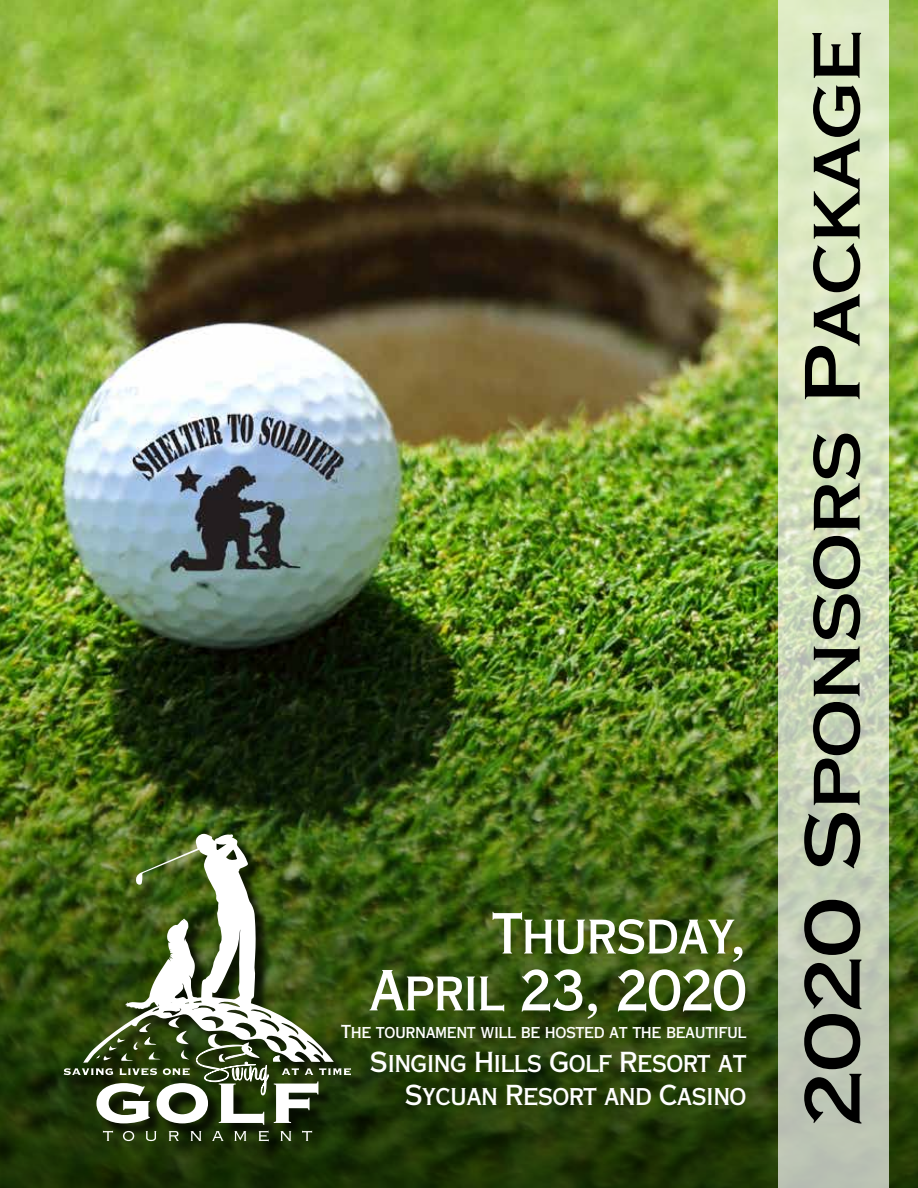
<style>
.page{position:relative;width:918px;height:1188px;background:#fff}
.page>*{position:absolute;margin:0;border:0;box-sizing:border-box;transform-origin:0 0}
.t1{font:75px "Copperplate Thirty AB";letter-spacing:-.025em;color:#000;scale:1.3 1}
.t2{font:55.5px/56.8px "Copperplate Thirty AB";letter-spacing:-.025em;color:#fff;text-align:right}
.t3{font:27.75px/33.3px "Copperplate Thirty AB";letter-spacing:-.025em;color:#fff;text-align:right}
.t4{font:18px "Copperplate Thirty AB";letter-spacing:-.025em;color:#fff}
</style>
<div class="page">
<img style="left:0;top:0;width:918px;height:598px">
<img style="left:0;top:598px;width:918px;height:590px">
<div style="left:66px;top:836px;width:300px;height:321px;background:#000;opacity:.75"></div>
<svg style="left:83px;top:834px;width:251px;height:85px;background:#5b7435"></svg>
<svg style="left:64px;top:919px;width:287px;height:206px"></svg>
<svg style="left:103px;top:1131px;width:10px;height:10px"></svg>
<svg style="left:123px;top:1131px;width:11px;height:10px"></svg>
<svg style="left:146px;top:1131px;width:10px;height:10px"></svg>
<svg style="left:169px;top:1131px;width:10px;height:10px"></svg>
<svg style="left:191px;top:1131px;width:10px;height:10px"></svg>
<svg style="left:212px;top:1131px;width:12px;height:10px"></svg>
<svg style="left:234px;top:1131px;width:12px;height:10px"></svg>
<svg style="left:259px;top:1131px;width:10px;height:11px"></svg>
<svg style="left:280px;top:1131px;width:11px;height:10px"></svg>
<svg style="left:302px;top:1131px;width:10px;height:10px"></svg>
<svg style="left:779px;top:0;width:110px;height:1188px;background:#cfdabc"></svg>
<h2 class="t2" style="left:368px;top:904px;width:380px">Thursday,<br>April 23, 2020</h2>
<p class="t4" style="left:341px;top:1021px;width:407px">The tournament will be hosted at the beautiful</p>
<p class="t3" style="left:370px;top:1045px;width:378px">Singing Hills Golf Resort at<br>Sycuan Resort and Casino</p>
<h1 class="t1" style="left:787px;top:1128px;width:848px;rotate:-90deg">2020 Sponsors Package</h1>
</div>
